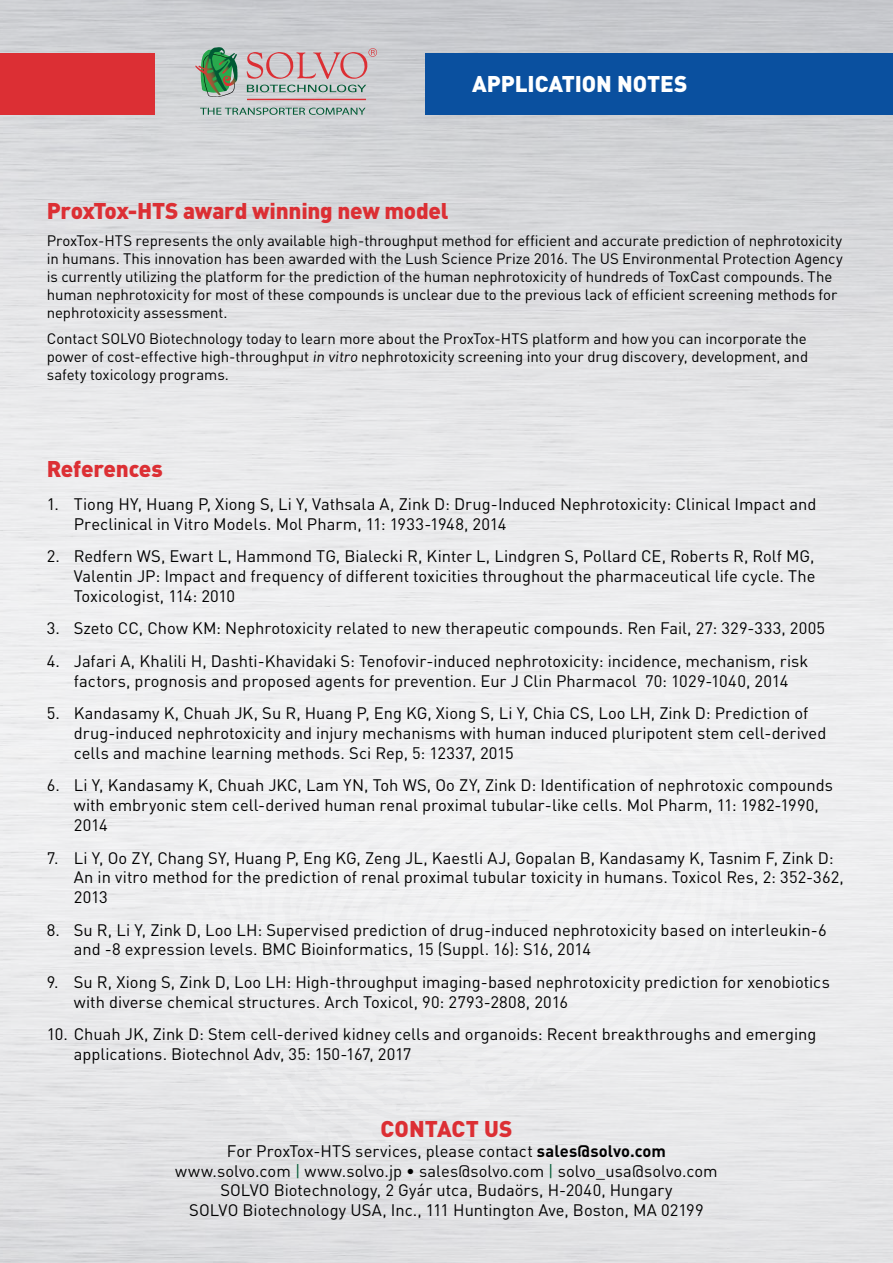
<style>
.page{position:relative;width:893px;height:1263px;background:#fff}
.page>*{position:absolute;margin:0;border:0;box-sizing:border-box;transform-origin:0 0}
.t1{font:900 22.5px "DIN Pro";letter-spacing:-.01em;color:#dc2f34}
.t2{font:900 22.5px "DIN Pro";letter-spacing:-.005em;color:#fff}
.t3{font:16.5px/19.8px "DIN Pro";color:#000}
.t4{font:15px/18px "DIN Pro";letter-spacing:-.005em;color:#000}
.s1{font-weight:700}
.s2{color:#005a34}
</style>
<div class="page">
<img style="left:0;top:0;width:893px;height:1263px">
<div style="left:160px;top:681px;width:639px;height:479px;background:#eeeef0"></div>
<div style="left:425px;top:53px;width:468px;height:62px;background:#0a509f"></div>
<div style="left:0;top:53px;width:154px;height:62px;background:#dc2f34"></div>
<hr style="left:247px;top:99px;width:119px;height:1px;background:#dc2f34">
<svg style="left:195px;top:47px;width:42px;height:50px;background:#6c9973"></svg>
<svg style="left:246px;top:48px;width:131px;height:44px;background:#c5b4b6"></svg>
<svg style="left:200px;top:108px;width:166px;height:7px"></svg>
<h1 class="t2" style="left:472px;top:69px;width:217px">APPLICATION NOTES</h1>
<h1 class="t1" style="left:47px;top:196px;width:403px">ProxTox-HTS award winning new model</h1>
<p class="t4" style="left:47px;top:231px;width:797px">ProxTox-HTS represents the only available high-throughput method for efficient and accurate prediction of nephrotoxicity in humans. This innovation has been awarded with the Lush Science Prize 2016. The US Environmental Protection Agency is currently utilizing the platform for the prediction of the human nephrotoxicity of hundreds of ToxCast compounds. The human nephrotoxicity for most of these compounds is unclear due to the previous lack of efficient screening methods for nephrotoxicity assessment.</p>
<p class="t4" style="left:47px;top:329px;width:763px;text-align:justify">Contact SOLVO Biotechnology today to learn more about the ProxTox-HTS platform and how you can incorporate the power of cost-effective high-throughput in vitro nephrotoxicity screening into your drug discovery, development, and safety toxicology programs.</p>
<h1 class="t1" style="left:47px;top:454px;width:118px">References</h1>
<p class="t3" style="left:74px;top:493px;width:744px;text-indent:-27px">1. Tiong HY, Huang P, Xiong S, Li Y, Vathsala A, Zink D: Drug-Induced Nephrotoxicity: Clinical Impact and<br>Preclinical in Vitro Models. Mol Pharm, 11: 1933-1948, 2014</p>
<p class="t3" style="left:74px;top:545px;width:743px;text-align:justify;text-indent:-27px">2. Redfern WS, Ewart L, Hammond TG, Bialecki R, Kinter L, Lindgren S, Pollard CE, Roberts R, Rolf MG, Valentin JP: Impact and frequency of different toxicities throughout the pharmaceutical life cycle. The Toxicologist, 114: 2010</p>
<p class="t3" style="left:47px;top:618px;width:780px">3. Szeto CC, Chow KM: Nephrotoxicity related to new therapeutic compounds. Ren Fail, 27: 329-333, 2005</p>
<p class="t3" style="left:47px;top:650px;width:763px;text-align:center">4. Jafari A, Khalili H, Dashti-Khavidaki S: Tenofovir-induced nephrotoxicity: incidence, mechanism, risk factors, prognosis and proposed agents for prevention. Eur J Clin Pharmacol 70: 1029-1040, 2014</p>
<p class="t3" style="left:74px;top:703px;width:754px;text-indent:-27px">5. Kandasamy K, Chuah JK, Su R, Huang P, Eng KG, Xiong S, Li Y, Chia CS, Loo LH, Zink D: Prediction of drug-induced nephrotoxicity and injury mechanisms with human induced pluripotent stem cell-derived cells and machine learning methods. Sci Rep, 5: 12337, 2015</p>
<p class="t3" style="left:74px;top:775px;width:761px;text-indent:-27px">6. Li Y, Kandasamy K, Chuah JKC, Lam YN, Toh WS, Oo ZY, Zink D: Identification of nephrotoxic compounds with embryonic stem cell-derived human renal proximal tubular-like cells. Mol Pharm, 11: 1982-1990,<br>2014</p>
<p class="t3" style="left:74px;top:847px;width:771px;text-indent:-27px">7. Li Y, Oo ZY, Chang SY, Huang P, Eng KG, Zeng JL, Kaestli AJ, Gopalan B, Kandasamy K, Tasnim F, Zink D:<br>An in vitro method for the prediction of renal proximal tubular toxicity in humans. Toxicol Res, 2: 352-362,<br>2013</p>
<p class="t3" style="left:74px;top:919px;width:754px;text-indent:-27px">8. Su R, Li Y, Zink D, Loo LH: Supervised prediction of drug-induced nephrotoxicity based on interleukin-6 and -8 expression levels. BMC Bioinformatics, 15 (Suppl. 16): S16, 2014</p>
<p class="t3" style="left:74px;top:971px;width:758px;text-indent:-27px">9. Su R, Xiong S, Zink D, Loo LH: High-throughput imaging-based nephrotoxicity prediction for xenobiotics with diverse chemical structures. Arch Toxicol, 90: 2793-2808, 2016</p>
<p class="t3" style="left:74px;top:1024px;width:744px;text-indent:-27px">10. Chuah JK, Zink D: Stem cell-derived kidney cells and organoids: Recent breakthroughs and emerging applications. Biotechnol Adv, 35: 150-167, 2017</p>
<h1 class="t1" style="left:380px;top:1113px;width:134px">CONTACT US</h1>
<p class="t3" style="left:175px;top:1140px;width:544px;text-align:center">For ProxTox-HTS services, please contact <span class="s1">sales@solvo.com </span>www.solvo.com <span class="s2">|</span> www.solvo.jp • sales@solvo.com <span class="s2">|</span> solvo_usa@solvo.com SOLVO Biotechnology, 2 Gyár utca, Budaörs, H-2040, Hungary<br>SOLVO Biotechnology USA, Inc., 111 Huntington Ave, Boston, MA 02199</p>
</div>
